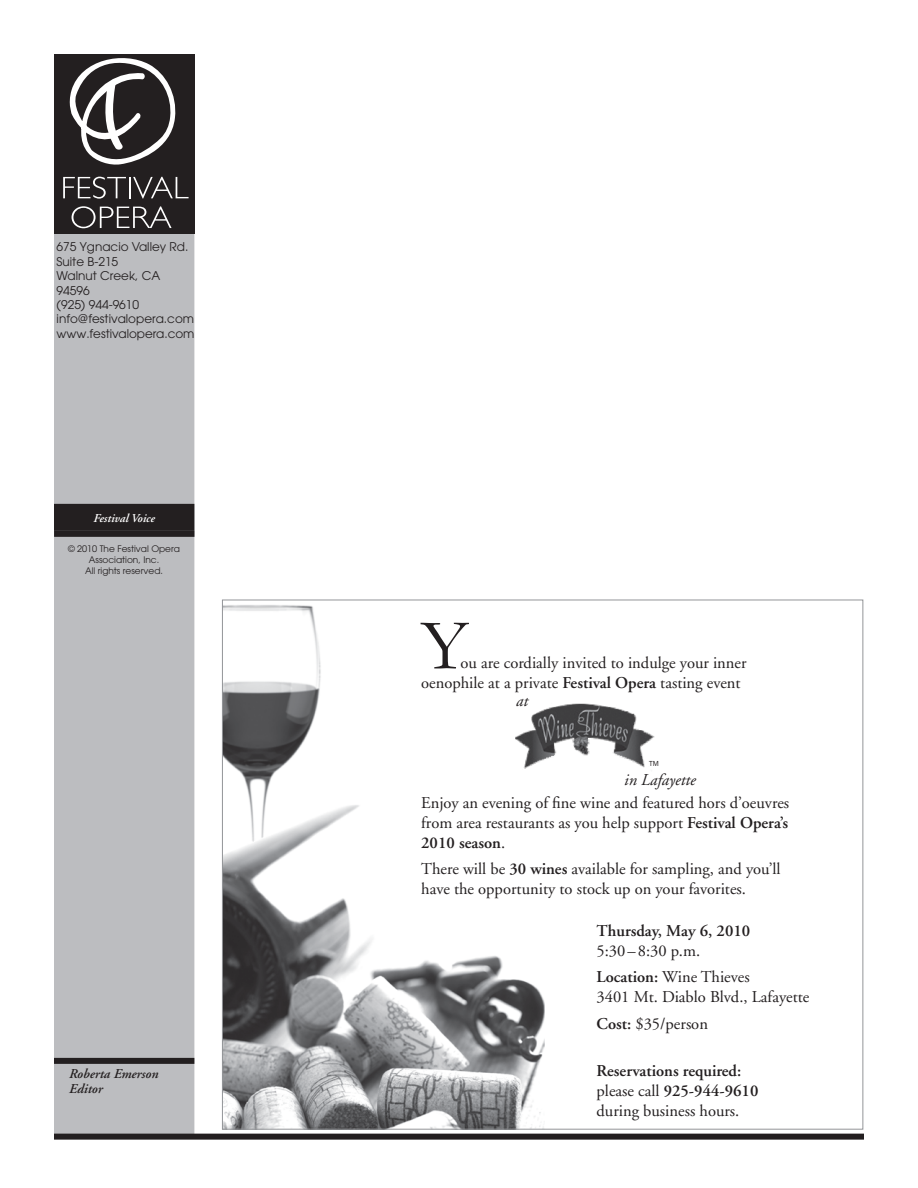
<style>
.page{position:relative;width:918px;height:1188px;background:#fff}
.page>*{position:absolute;margin:0;border:0;box-sizing:border-box;transform-origin:0 0}
.t1{font:72px "Garamond";color:#231f20}
.t2{font:16.5px/19.8px "Adobe Garamond";color:#231f20}
.t3{font:600 16.5px/19.8px "Adobe Garamond";color:#231f20}
.t4{font:italic 16.5px "Adobe Garamond";color:#231f20}
.t5{font:italic 600 13.5px/15px "Adobe Garamond";color:#231f20}
.t6{font:12px/14.4px "Avant Garde";color:#231f20}
.t7{font:italic 600 12px "Adobe Garamond";color:#fff}
.t8{font:9px/10.8px "Avant Garde";color:#231f20;text-align:center}
.t9{font:7.5px "Franklin Gothic";color:#231f20}
.s1{font-weight:600}
.s2{font-weight:400}
</style>
<div class="page">
<div style="left:54px;top:232px;width:140px;height:902px;background:#bcbdc0"></div>
<div style="left:54px;top:1058px;width:140px;height:6px;background:#231f20"></div>
<div style="left:54px;top:54px;width:140px;height:180px;background:#231f20"></div>
<svg style="left:69px;top:58px;width:107px;height:107px"></svg>
<svg style="left:63px;top:177px;width:126px;height:22px"></svg>
<svg style="left:72px;top:206px;width:100px;height:22px"></svg>
<div style="left:54px;top:1134px;width:810px;height:6px;background:#231f20"></div>
<div style="left:55px;top:505px;width:139px;height:25px;background:#231f20"></div>
<div style="left:54px;top:504px;width:140px;height:27px;border:2px solid #231f20"></div>
<div style="left:54px;top:531px;width:140px;height:6px;background:#231f20"></div>
<img style="left:224px;top:605px;width:321px;height:523px">
<img style="left:515px;top:699px;width:140px;height:75px">
<p class="t6" style="left:57px;top:240px;width:139px">675 Ygnacio Valley Rd.<br>Suite B-215<br>Walnut Creek, CA<br>94596<br>(925) 944-9610 info@festivalopera.com www.festivalopera.com</p>
<p class="t7" style="left:93px;top:511px;width:63px">Festival Voice</p>
<p class="t8" style="left:68px;top:543px;width:113px">© 2010 The Festival Opera<br>Association, Inc.<br>All rights reserved.</p>
<p class="t5" style="left:69px;top:1066px;width:91px">Roberta Emerson<br>Editor</p>
<h1 class="t1" style="left:421px;top:597px;width:49px">Y</h1>
<p class="t2" style="left:421px;top:653px;width:327px;text-indent:39px">ou are cordially invited to indulge your inner oenophile at a private <span class="s1">Festival Opera</span> tasting event</p>
<p class="t4" style="left:516px;top:692px;width:14px">at</p>
<p class="t9" style="left:649px;top:759px;width:11px">TM</p>
<p class="t4" style="left:624px;top:771px;width:73px">in Lafayette</p>
<p class="t2" style="left:421px;top:793px;width:370px;text-align:justify">Enjoy an evening of fine wine and featured hors d’oeuvres from area restaurants as you help support <span class="s1">Festival Opera’s 2010 season</span>.</p>
<p class="t2" style="left:421px;top:860px;width:361px">There will be <span class="s1">30 wines</span> available for sampling, and you’ll have the opportunity to stock up on your favorites.</p>
<p class="t3" style="left:597px;top:921px;width:155px">Thursday, May 6, 2010</p>
<p class="t2" style="left:597px;top:938px;width:155px;line-height:26.5px">5:30 – 8:30 p.m.<br><span class="s1">Location:</span> Wine Thieves</p>
<p class="t2" style="left:597px;top:984px;width:214px;line-height:26.5px">3401 Mt. Diablo Blvd., Lafayette<br><span class="s1">Cost:</span> $35/person</p>
<p class="t3" style="left:597px;top:1062px;width:163px">Reservations required: <span class="s2">please call</span> 925-944-9610 <span class="s2">during business hours.</span></p>
</div>
